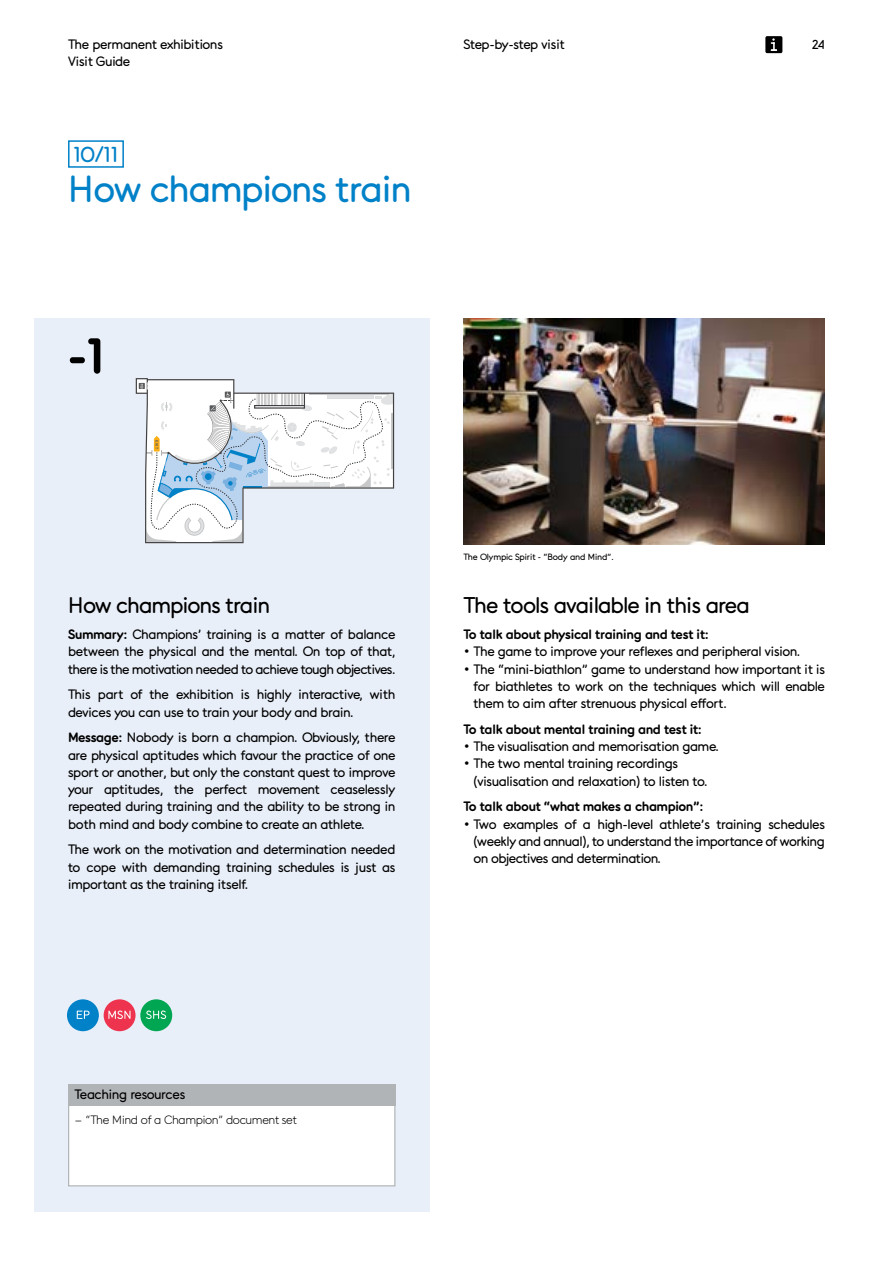
<style>
.page{position:relative;width:893px;height:1263px;background:#fff}
.page>*{position:absolute;margin:0;border:0;box-sizing:border-box;transform-origin:0 0}
.t1{font:700 52.5px "TOM";color:#000}
.t2{font:37.5px "TOM";letter-spacing:-.03em;color:#0081c8}
.t3{font:22.5px "TOM";letter-spacing:-.035em;color:#000}
.t4{font:22.5px "TOM";color:#0081c8}
.t5{font:13.5px/17.2px "TOM";letter-spacing:-.025em;color:#000;text-align:justify}
.t6{font:700 13.5px "TOM";letter-spacing:-.02em;color:#000}
.t7{font:300 12px "TOM";letter-spacing:-.03em;color:#000}
.t8{font:9px "TOM";letter-spacing:-.015em;color:#000}
.t9{font:700 3.9px "TOM";color:#58595b}
.s1{font-weight:700}
</style>
<div class="page">
<div style="left:765px;top:36px;width:17px;height:17px;background:#000;border-radius:2px"></div>
<svg style="left:771px;top:38px;width:6px;height:13px"></svg>
<div style="left:34px;top:319px;width:395px;height:893px;background:#e9eff9"></div>
<img style="left:463px;top:319px;width:362px;height:225px">
<div style="left:68px;top:140px;width:56px;height:28px;border:2px solid #0081c8"></div>
<div style="left:67px;top:999px;width:32px;height:32px;background:#0081c8;border-radius:50%"></div>
<svg style="left:77px;top:1010px;width:13px;height:9px"></svg>
<div style="left:104px;top:999px;width:32px;height:32px;background:#ee334f;border-radius:50%"></div>
<svg style="left:108px;top:1010px;width:23px;height:9px"></svg>
<div style="left:69px;top:1085px;width:326px;height:101px;background:#fff"></div>
<div style="left:68px;top:1084px;width:327px;height:102px;border:1px solid #b1b4b6"></div>
<div style="left:68px;top:1084px;width:327px;height:22px;background:#b1b4b6"></div>
<div style="left:140px;top:999px;width:32px;height:32px;background:#00a651;border-radius:50%"></div>
<svg style="left:146px;top:1010px;width:20px;height:9px"></svg>
<svg style="left:136px;top:378px;width:258px;height:165px"></svg>
<p class="t5" style="left:68px;top:35px;width:156px">The permanent exhibitions</p>
<p class="t5" style="left:463px;top:35px;width:103px">Step-by-step visit</p>
<p class="t5" style="left:812px;top:35px;width:14px">24</p>
<p class="t5" style="left:68px;top:52px;width:64px">Visit Guide</p>
<h3 class="t4" style="left:74px;top:139px;width:46px">10/11</h3>
<h2 class="t2" style="left:68px;top:164px;width:345px">How champions train</h2>
<h1 class="t1" style="left:68px;top:319px;width:38px">-1</h1>
<p class="t9" style="left:159px;top:440px;width:10px;rotate:90deg">EXIT</p>
<h3 class="t3" style="left:68px;top:590px;width:204px">How champions train</h3>
<p class="t5" style="left:68px;top:625px;width:329px"><span class="s1">Summary:</span> Champions’ training is a matter of balance between the physical and the mental. On top of that, there is the motivation needed to achieve tough objectives.</p>
<p class="t5" style="left:68px;top:685px;width:329px">This part of the exhibition is highly interactive, with devices you can use to train your body and brain.</p>
<p class="t5" style="left:68px;top:728px;width:329px"><span class="s1">Message:</span> Nobody is born a champion. Obviously, there are physical aptitudes which favour the practice of one sport or another, but only the constant quest to improve your aptitudes, the perfect movement ceaselessly repeated during training and the ability to be strong in both mind and body combine to create an athlete.</p>
<p class="t5" style="left:68px;top:840px;width:329px">The work on the motivation and determination needed to cope with demanding training schedules is just as important as the training itself.</p>
<p class="t8" style="left:463px;top:551px;width:152px">The Olympic Spirit - “Body and Mind”.</p>
<h3 class="t3" style="left:463px;top:590px;width:288px">The tools available in this area</h3>
<p class="t6" style="left:463px;top:625px;width:246px">To talk about physical training and test it:</p>
<p class="t5" style="left:463px;top:642px;width:338px">• The game to improve your reflexes and peripheral vision.</p>
<p class="t5" style="left:473px;top:660px;width:353px;text-indent:-10px">• The “mini-biathlon” game to understand how important it is for biathletes to work on the techniques which will enable them to aim after strenuous physical effort.</p>
<p class="t6" style="left:463px;top:720px;width:240px">To talk about mental training and test it:</p>
<p class="t5" style="left:463px;top:737px;width:257px">• The visualisation and memorisation game.</p>
<p class="t5" style="left:473px;top:754px;width:235px;text-indent:-10px">• The two mental training recordings (visualisation and relaxation) to listen to.</p>
<p class="t6" style="left:463px;top:797px;width:241px">To talk about “what makes a champion”:</p>
<p class="t5" style="left:473px;top:815px;width:353px;text-indent:-10px">• Two examples of a high-level athlete’s training schedules (weekly and annual), to understand the importance of working on objectives and determination.</p>
<p class="t5" style="left:74px;top:1085px;width:112px">Teaching resources</p>
<p class="t7" style="left:76px;top:1112px;width:223px">– “The Mind of a Champion” document set</p>
</div>
